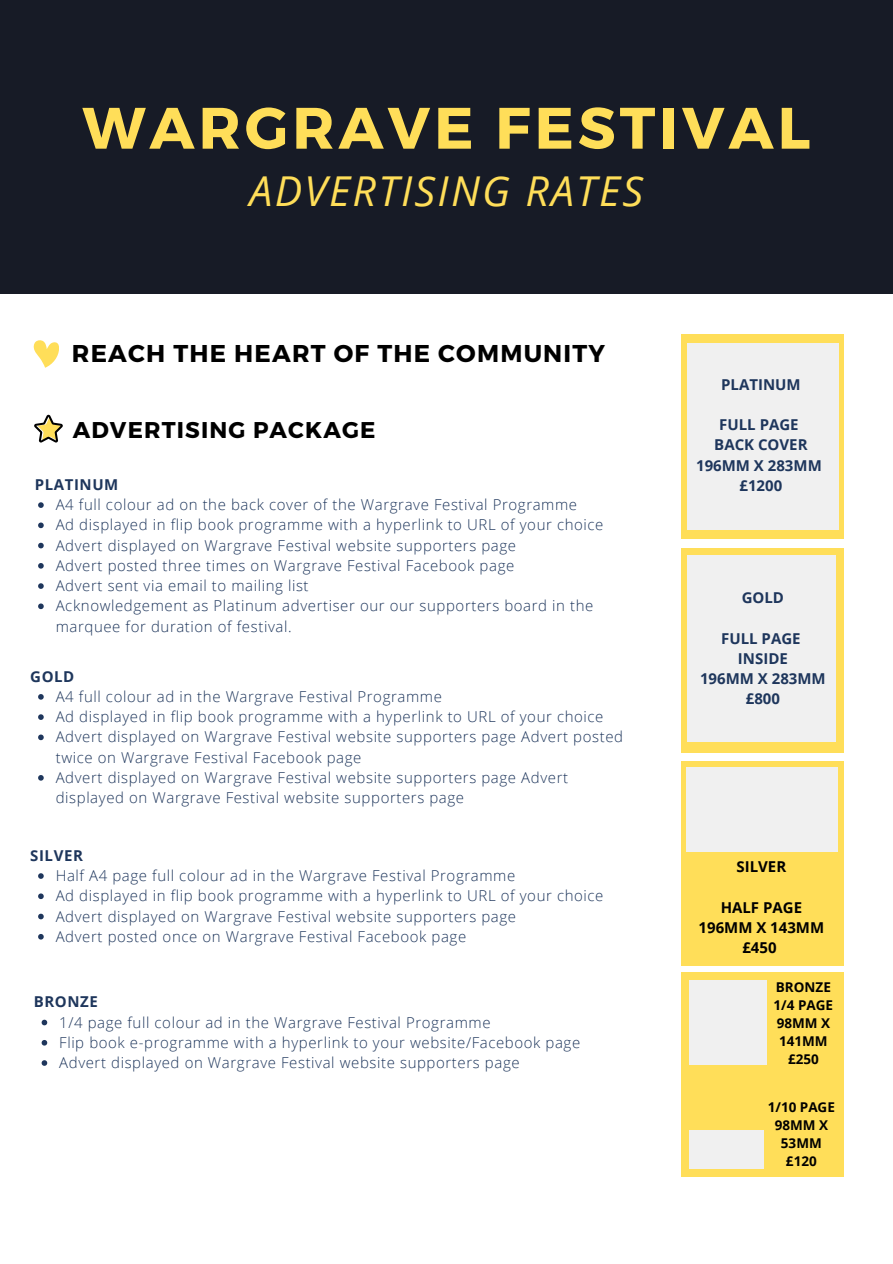
<style>
.page{position:relative;width:893px;height:1264px;background:#fff}
.page>*{position:absolute;margin:0;border:0;box-sizing:border-box;transform-origin:0 0}
.t1{font:700 58.35px "Montserrat";letter-spacing:.07em;color:#ffde59}
.t2{font:italic 41.1px "Open Sans";letter-spacing:.055em;color:#ffde59}
.t3{font:700 24.3px "Montserrat";letter-spacing:.05em;color:#000}
.t4{font:700 22.8px "Montserrat";letter-spacing:.05em;color:#000}
.t5{font:300 15px/20.2px "Open Sans";letter-spacing:.04em;color:#1e365c}
.t6{font:700 15px "Open Sans";color:#1e365c}
.t7{font:700 15px "Open Sans";color:#000}
.t8{font:700 15px "Open Sans";letter-spacing:.04em;color:#1e365c}
.t9{font:700 13.5px/18px "Open Sans";color:#000}
</style>
<div class="page">
<svg style="left:34px;top:415px;width:28px;height:27px"></svg>
<div style="left:681px;top:335px;width:162px;height:204px;background:#ffde59"></div>
<div style="left:681px;top:761px;width:162px;height:204px;background:#ffde59"></div>
<div style="left:681px;top:972px;width:162px;height:204px;background:#ffde59"></div>
<div style="left:686px;top:767px;width:152px;height:85px;background:#f0f0f0"></div>
<div style="left:687px;top:344px;width:151px;height:186px;background:#f0f0f0"></div>
<div style="left:689px;top:979px;width:77px;height:85px;background:#f0f0f0"></div>
<div style="left:681px;top:548px;width:162px;height:204px;background:#ffde59"></div>
<div style="left:687px;top:555px;width:148px;height:186px;background:#f0f0f0"></div>
<svg style="left:34px;top:340px;width:25px;height:28px"></svg>
<div style="left:689px;top:1130px;width:75px;height:38px;background:#f0f0f0"></div>
<div style="left:0;top:0;width:892px;height:293px;background:#171b26"></div>
<svg style="left:38px;top:502px;width:6px;height:6px"></svg>
<svg style="left:38px;top:522px;width:6px;height:6px"></svg>
<svg style="left:38px;top:543px;width:6px;height:5px"></svg>
<svg style="left:38px;top:563px;width:6px;height:5px"></svg>
<svg style="left:38px;top:583px;width:6px;height:6px"></svg>
<svg style="left:38px;top:603px;width:6px;height:6px"></svg>
<svg style="left:42px;top:1019px;width:5px;height:6px"></svg>
<svg style="left:42px;top:1040px;width:5px;height:5px"></svg>
<svg style="left:42px;top:1060px;width:5px;height:5px"></svg>
<svg style="left:38px;top:873px;width:6px;height:5px"></svg>
<svg style="left:38px;top:893px;width:6px;height:6px"></svg>
<svg style="left:38px;top:913px;width:6px;height:6px"></svg>
<svg style="left:38px;top:934px;width:6px;height:5px"></svg>
<svg style="left:38px;top:694px;width:6px;height:5px"></svg>
<svg style="left:38px;top:714px;width:6px;height:6px"></svg>
<svg style="left:38px;top:734px;width:6px;height:6px"></svg>
<svg style="left:38px;top:775px;width:6px;height:5px"></svg>
<p class="t1" style="left:82px;top:90px;width:729px">WARGRAVE FESTIVAL</p>
<p class="t2" style="left:249px;top:162px;width:395px">ADVERTISING RATES</p>
<p class="t3" style="left:72px;top:338px;width:534px">REACH THE HEART OF THE COMMUNITY</p>
<p class="t4" style="left:73px;top:414px;width:304px">ADVERTISING PACKAGE</p>
<p class="t8" style="left:35px;top:474px;width:85px">PLATINUM</p>
<p class="t5" style="left:56px;top:494px;width:523px">A4 full colour ad on the back cover of the Wargrave Festival Programme</p>
<p class="t5" style="left:56px;top:514px;width:549px">Ad displayed in flip book programme with a hyperlink to URL of your choice</p>
<p class="t5" style="left:56px;top:534px;width:462px">Advert displayed on Wargrave Festival website supporters page</p>
<p class="t5" style="left:56px;top:555px;width:460px">Advert posted three times on Wargrave Festival Facebook page</p>
<p class="t5" style="left:56px;top:575px;width:254px">Advert sent via email to mailing list</p>
<p class="t5" style="left:56px;top:595px;width:539px">Acknowledgement as Platinum advertiser our our supporters board in the marquee for duration of festival.</p>
<p class="t6" style="left:30px;top:665px;width:46px">GOLD</p>
<p class="t5" style="left:56px;top:686px;width:388px">A4 full colour ad in the Wargrave Festival Programme</p>
<p class="t5" style="left:56px;top:706px;width:549px">Ad displayed in flip book programme with a hyperlink to URL of your choice</p>
<p class="t5" style="left:56px;top:726px;width:569px">Advert displayed on Wargrave Festival website supporters page Advert posted twice on Wargrave Festival Facebook page</p>
<p class="t5" style="left:56px;top:767px;width:514px">Advert displayed on Wargrave Festival website supporters page Advert displayed on Wargrave Festival website supporters page</p>
<p class="t6" style="left:30px;top:844px;width:54px">SILVER</p>
<p class="t5" style="left:56px;top:865px;width:461px">Half A4 page full colour ad in the Wargrave Festival Programme</p>
<p class="t5" style="left:56px;top:885px;width:549px">Ad displayed in flip book programme with a hyperlink to URL of your choice</p>
<p class="t5" style="left:56px;top:905px;width:462px">Advert displayed on Wargrave Festival website supporters page</p>
<p class="t5" style="left:56px;top:925px;width:412px">Advert posted once on Wargrave Festival Facebook page</p>
<p class="t6" style="left:34px;top:991px;width:66px">BRONZE</p>
<p class="t5" style="left:59px;top:1011px;width:433px">1/4 page full colour ad in the Wargrave Festival Programme</p>
<p class="t5" style="left:59px;top:1031px;width:522px">Flip book e-programme with a hyperlink to your website/Facebook page</p>
<p class="t5" style="left:59px;top:1052px;width:462px">Advert displayed on Wargrave Festival website supporters page</p>
<p class="t6" style="left:721px;top:374px;width:81px">PLATINUM</p>
<p class="t6" style="left:719px;top:414px;width:81px">FULL PAGE</p>
<p class="t6" style="left:714px;top:434px;width:95px">BACK COVER</p>
<p class="t6" style="left:696px;top:454px;width:127px">196MM X 283MM</p>
<p class="t6" style="left:739px;top:475px;width:44px">£1200</p>
<p class="t6" style="left:741px;top:587px;width:44px">GOLD</p>
<p class="t6" style="left:721px;top:627px;width:81px">FULL PAGE</p>
<p class="t6" style="left:738px;top:648px;width:51px">INSIDE</p>
<p class="t6" style="left:700px;top:668px;width:127px">196MM X 283MM</p>
<p class="t6" style="left:745px;top:688px;width:36px">£800</p>
<p class="t7" style="left:736px;top:856px;width:51px">SILVER</p>
<p class="t7" style="left:720px;top:896px;width:83px">HALF PAGE</p>
<p class="t7" style="left:698px;top:917px;width:127px">196MM X 143MM</p>
<p class="t7" style="left:742px;top:937px;width:36px">£450</p>
<p class="t9" style="left:775px;top:977px;width:56px">BRONZE</p>
<p class="t9" style="left:773px;top:995px;width:61px">1/4 PAGE</p>
<p class="t9" style="left:776px;top:1013px;width:55px">98MM X<br>141MM</p>
<p class="t9" style="left:788px;top:1049px;width:32px">£250</p>
<p class="t9" style="left:767px;top:1097px;width:69px">1/10 PAGE</p>
<p class="t9" style="left:774px;top:1115px;width:55px;text-align:center">98MM X<br>53MM</p>
<p class="t9" style="left:785px;top:1151px;width:32px">£120</p>
</div>
